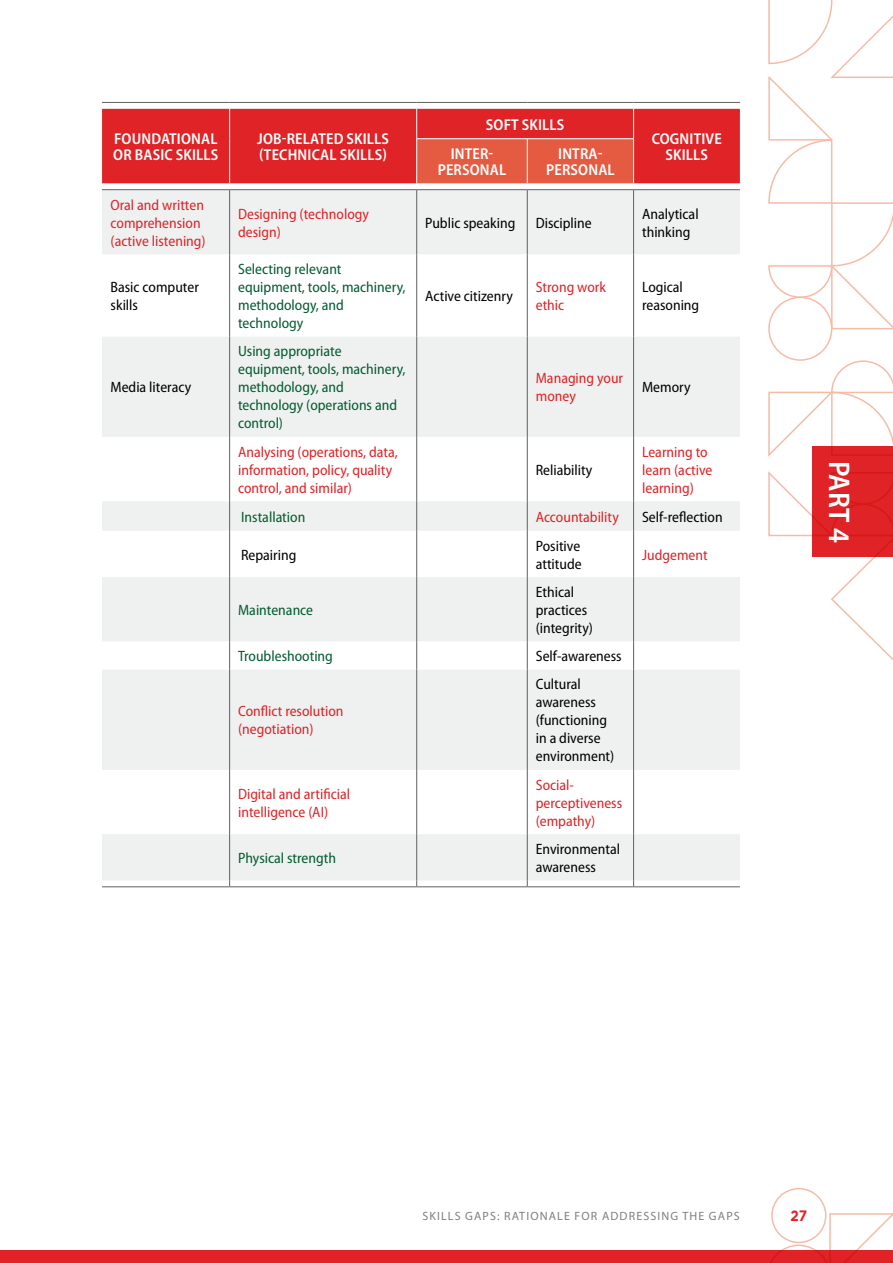
<style>
.page{position:relative;width:893px;height:1263px;background:#fff}
.page>*{position:absolute;margin:0;border:0;box-sizing:border-box;transform-origin:0 0}
.t1{font:600 semi-condensed 30px "Myriad Pro";color:#fff}
.TABLE_HEAD{font:600 semi-condensed 15.75px/15.8px "Myriad Pro";letter-spacing:.01em;color:#fff}
.TABLE_TEXT{font:semi-condensed 15px/18px "Myriad Pro";color:#df2326}
.TABLE_TEXT-2{font:semi-condensed 15px/18px "Myriad Pro";color:#000}
.TABLE_TEXT-3{font:semi-condensed 15px/18px "Myriad Pro";color:#025c30}
.t2{font:700 15px "Gotham";color:#df2326;scale:.9 1}
.t3{font:12px "Myriad Pro";letter-spacing:.095em;color:#7d7f82}
</style>
<div class="page">
<svg style="left:768px;top:360px;width:125px;height:97px"></svg>
<svg style="left:768px;top:471px;width:125px;height:190px"></svg>
<div style="left:768px;top:297px;width:64px;height:64px;border:2px solid #f4bca7;border-radius:50%"></div>
<svg style="left:768px;top:0;width:125px;height:331px"></svg>
<div style="left:0;top:1250px;width:893px;height:13px;background:#df2326"></div>
<svg style="left:770px;top:1212px;width:123px;height:51px"></svg>
<div style="left:771px;top:1188px;width:55px;height:55px;border:2px solid #f4bca7;border-radius:50%"></div>
<div style="left:812px;top:446px;width:81px;height:111px;background:#df2326"></div>
<div style="left:102px;top:109px;width:638px;height:74px;background:#df2326"></div>
<svg style="left:102px;top:190px;width:638px;height:690px;fill:#eff0f0"></svg>
<hr style="left:229px;top:109px;width:1px;height:30px;background:#fff">
<hr style="left:229px;top:139px;width:1px;height:44px;background:#fff">
<svg style="left:416px;top:109px;width:218px;height:74px;background:#e24637"></svg>
<hr style="left:416px;top:139px;width:1px;height:44px;background:#fff">
<hr style="left:527px;top:139px;width:1px;height:44px;background:#fff">
<hr style="left:633px;top:139px;width:1px;height:44px;background:#fff">
<hr style="left:416px;top:138px;width:111px;height:1px;background:#fff">
<hr style="left:527px;top:138px;width:107px;height:1px;background:#fff">
<hr style="left:102px;top:102px;width:128px;height:1px;background:#5f6062">
<hr style="left:230px;top:102px;width:187px;height:1px;background:#5f6062">
<hr style="left:417px;top:102px;width:110px;height:1px;background:#5f6062">
<hr style="left:527px;top:102px;width:107px;height:1px;background:#5f6062">
<hr style="left:634px;top:102px;width:106px;height:1px;background:#5f6062">
<hr style="left:102px;top:189px;width:128px;height:1px;background:#5f6062">
<hr style="left:230px;top:189px;width:187px;height:1px;background:#5f6062">
<hr style="left:417px;top:189px;width:110px;height:1px;background:#5f6062">
<hr style="left:527px;top:189px;width:107px;height:1px;background:#5f6062">
<hr style="left:634px;top:189px;width:106px;height:1px;background:#5f6062">
<hr style="left:102px;top:886px;width:128px;height:1px;background:#5f6062">
<hr style="left:230px;top:886px;width:187px;height:1px;background:#5f6062">
<hr style="left:417px;top:886px;width:110px;height:1px;background:#5f6062">
<hr style="left:527px;top:886px;width:107px;height:1px;background:#5f6062">
<hr style="left:634px;top:886px;width:106px;height:1px;background:#5f6062">
<hr style="left:229px;top:577px;width:1px;height:64px;background:#5f6062">
<hr style="left:416px;top:577px;width:1px;height:64px;background:#5f6062">
<hr style="left:527px;top:577px;width:1px;height:64px;background:#5f6062">
<hr style="left:633px;top:577px;width:1px;height:64px;background:#5f6062">
<svg style="left:229px;top:641px;width:1px;height:29px"></svg>
<svg style="left:416px;top:641px;width:1px;height:29px"></svg>
<svg style="left:527px;top:641px;width:1px;height:29px"></svg>
<svg style="left:633px;top:641px;width:1px;height:29px"></svg>
<hr style="left:229px;top:670px;width:1px;height:100px;background:#5f6062">
<hr style="left:416px;top:670px;width:1px;height:100px;background:#5f6062">
<hr style="left:527px;top:670px;width:1px;height:100px;background:#5f6062">
<hr style="left:633px;top:670px;width:1px;height:100px;background:#5f6062">
<hr style="left:229px;top:770px;width:1px;height:64px;background:#5f6062">
<hr style="left:416px;top:770px;width:1px;height:64px;background:#5f6062">
<hr style="left:527px;top:770px;width:1px;height:64px;background:#5f6062">
<hr style="left:633px;top:770px;width:1px;height:64px;background:#5f6062">
<hr style="left:229px;top:834px;width:1px;height:46px;background:#5f6062">
<hr style="left:416px;top:834px;width:1px;height:46px;background:#5f6062">
<hr style="left:527px;top:834px;width:1px;height:46px;background:#5f6062">
<hr style="left:633px;top:834px;width:1px;height:46px;background:#5f6062">
<hr style="left:229px;top:531px;width:1px;height:46px;background:#5f6062">
<hr style="left:416px;top:531px;width:1px;height:46px;background:#5f6062">
<hr style="left:527px;top:531px;width:1px;height:46px;background:#5f6062">
<hr style="left:633px;top:531px;width:1px;height:46px;background:#5f6062">
<hr style="left:229px;top:190px;width:1px;height:64px;background:#5f6062">
<hr style="left:416px;top:190px;width:1px;height:64px;background:#5f6062">
<hr style="left:527px;top:190px;width:1px;height:64px;background:#5f6062">
<hr style="left:633px;top:190px;width:1px;height:64px;background:#5f6062">
<hr style="left:229px;top:254px;width:1px;height:83px;background:#5f6062">
<hr style="left:416px;top:254px;width:1px;height:83px;background:#5f6062">
<hr style="left:527px;top:254px;width:1px;height:83px;background:#5f6062">
<hr style="left:633px;top:254px;width:1px;height:83px;background:#5f6062">
<hr style="left:229px;top:337px;width:1px;height:100px;background:#5f6062">
<hr style="left:416px;top:337px;width:1px;height:100px;background:#5f6062">
<hr style="left:527px;top:337px;width:1px;height:100px;background:#5f6062">
<hr style="left:633px;top:337px;width:1px;height:100px;background:#5f6062">
<hr style="left:229px;top:437px;width:1px;height:64px;background:#5f6062">
<hr style="left:416px;top:437px;width:1px;height:64px;background:#5f6062">
<hr style="left:527px;top:437px;width:1px;height:64px;background:#5f6062">
<hr style="left:633px;top:437px;width:1px;height:64px;background:#5f6062">
<hr style="left:229px;top:501px;width:1px;height:30px;background:#5f6062">
<hr style="left:416px;top:501px;width:1px;height:30px;background:#5f6062">
<hr style="left:527px;top:501px;width:1px;height:30px;background:#5f6062">
<hr style="left:633px;top:501px;width:1px;height:30px;background:#5f6062">
<p class="TABLE_HEAD" style="left:113px;top:131px;width:107px">FOUNDATIONAL<br>OR BASIC SKILLS</p>
<p class="TABLE_HEAD" style="left:257px;top:131px;width:133px">JOB-RELATED SKILLS (TECHNICAL SKILLS)</p>
<p class="TABLE_HEAD" style="left:486px;top:116px;width:80px">SOFT SKILLS</p>
<p class="TABLE_HEAD" style="left:652px;top:131px;width:72px">COGNITIVE</p>
<p class="TABLE_HEAD" style="left:451px;top:146px;width:44px">INTER-</p>
<p class="TABLE_HEAD" style="left:665px;top:146px;width:44px">SKILLS</p>
<p class="TABLE_HEAD" style="left:438px;top:161px;width:70px">PERSONAL</p>
<p class="TABLE_HEAD" style="left:546px;top:146px;width:70px;text-align:center">INTRA-<br>PERSONAL</p>
<p class="TABLE_TEXT" style="left:111px;top:196px;width:97px">Oral and written comprehension (active listening)</p>
<p class="TABLE_TEXT" style="left:238px;top:205px;width:132px">Designing (technology design)</p>
<p class="TABLE_TEXT-2" style="left:425px;top:214px;width:92px">Public speaking</p>
<p class="TABLE_TEXT-2" style="left:536px;top:214px;width:58px">Discipline</p>
<p class="TABLE_TEXT-2" style="left:642px;top:205px;width:58px">Analytical thinking</p>
<p class="TABLE_TEXT-2" style="left:111px;top:278px;width:90px">Basic computer skills</p>
<p class="TABLE_TEXT-3" style="left:238px;top:260px;width:169px">Selecting relevant equipment, tools, machinery, methodology, and technology</p>
<p class="TABLE_TEXT-2" style="left:425px;top:287px;width:89px">Active citizenry</p>
<p class="TABLE_TEXT" style="left:536px;top:278px;width:72px">Strong work ethic</p>
<p class="TABLE_TEXT-2" style="left:642px;top:278px;width:59px">Logical reasoning</p>
<p class="TABLE_TEXT-2" style="left:111px;top:379px;width:82px">Media literacy</p>
<p class="TABLE_TEXT-3" style="left:238px;top:343px;width:169px">Using appropriate equipment, tools, machinery, methodology, and technology (operations and control)</p>
<p class="TABLE_TEXT" style="left:238px;top:443px;width:161px">Analysing (operations, data, information, policy, quality control, and similar)</p>
<p class="TABLE_TEXT" style="left:536px;top:370px;width:89px">Managing your money</p>
<p class="TABLE_TEXT-2" style="left:642px;top:379px;width:50px">Memory</p>
<p class="TABLE_TEXT-2" style="left:536px;top:461px;width:58px">Reliability</p>
<p class="TABLE_TEXT" style="left:642px;top:443px;width:72px">Learning to learn (active learning)</p>
<p class="TABLE_TEXT-3" style="left:241px;top:508px;width:66px">Installation</p>
<p class="TABLE_TEXT" style="left:536px;top:508px;width:85px">Accountability</p>
<p class="TABLE_TEXT-2" style="left:642px;top:508px;width:82px">Self-reflection</p>
<p class="TABLE_TEXT-2" style="left:241px;top:546px;width:57px">Repairing</p>
<p class="TABLE_TEXT-2" style="left:536px;top:537px;width:47px">Positive attitude</p>
<p class="TABLE_TEXT" style="left:642px;top:546px;width:67px">Judgement</p>
<p class="TABLE_TEXT-3" style="left:238px;top:601px;width:77px">Maintenance</p>
<p class="TABLE_TEXT-2" style="left:536px;top:583px;width:59px">Ethical practices (integrity)</p>
<p class="TABLE_TEXT-3" style="left:238px;top:647px;width:96px">Troubleshooting</p>
<p class="TABLE_TEXT-2" style="left:536px;top:647px;width:87px">Self-awareness</p>
<p class="TABLE_TEXT" style="left:238px;top:703px;width:107px">Conflict resolution (negotiation)</p>
<p class="TABLE_TEXT-2" style="left:536px;top:676px;width:80px">Cultural awareness (functioning in a diverse environment)</p>
<p class="TABLE_TEXT" style="left:238px;top:785px;width:114px">Digital and artificial intelligence (AI)</p>
<p class="TABLE_TEXT" style="left:536px;top:776px;width:88px">Social&shy;perceptiveness (empathy)</p>
<p class="TABLE_TEXT-3" style="left:238px;top:849px;width:99px">Physical strength</p>
<p class="TABLE_TEXT-2" style="left:536px;top:840px;width:86px">Environmental awareness</p>
<h1 class="t1" style="left:858px;top:461px;width:84px;rotate:90deg">PART 4</h1>
<p class="t3" style="left:422px;top:1209px;width:15px">SKILLS</p>
<p class="t3" style="left:465px;top:1209px;width:17px">GAPS</p>
<p class="t3" style="left:497px;top:1209px;width:23px">: RATIONALE</p>
<p class="t3" style="left:575px;top:1209px;width:9px">FOR</p>
<p class="t3" style="left:602px;top:1209px;width:17px">ADDRESSING</p>
<p class="t3" style="left:682px;top:1209px;width:9px">THE</p>
<p class="t3" style="left:709px;top:1209px;width:17px">GAPS</p>
<p class="t2" style="left:790px;top:1207px;width:20px">27</p>
</div>
